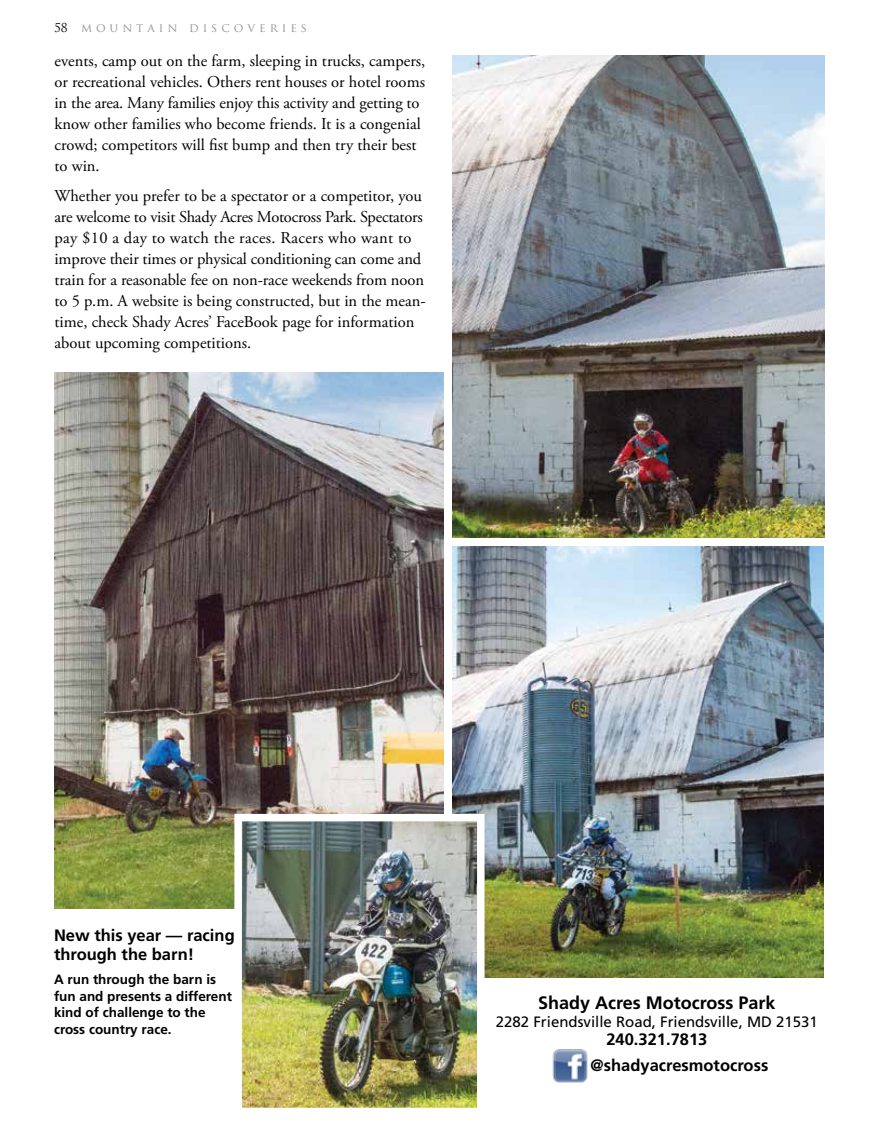
<style>
.page{position:relative;width:878px;height:1134px;background:#fff}
.page>*{position:absolute;margin:0;border:0;box-sizing:border-box;transform-origin:0 0}
.t1{font:700 18px "Frutiger";color:#000}
.t2{font:16.5px/21px "Adobe Garamond Pro";color:#000}
.t3{font:700 16.5px/19.5px "Frutiger";color:#000}
.t4{font:15px "Frutiger";color:#000}
.t5{font:700 13.5px/16.5px "Frutiger";color:#000}
.t6{font:12px "Trajan Pro";color:#939598}
.s1{color:#000}
</style>
<div class="page">
<img style="left:55px;top:372px;width:388px;height:537px">
<img style="left:452px;top:55px;width:372px;height:483px">
<img style="left:452px;top:547px;width:371px;height:431px">
<img style="left:243px;top:823px;width:232px;height:283px">
<div style="left:234px;top:814px;width:250px;height:301px;border:8px solid #fff"></div>
<img style="left:552px;top:1049px;width:36px;height:34px">
<p class="t6" style="left:54px;top:20px;width:254px"><span class="s1">58</span> M O U N T A I N D I S C O V E R I E S</p>
<p class="t2" style="left:55px;top:51px;width:372px">events, camp out on the farm, sleeping in trucks, campers, or recreational vehicles. Others rent houses or hotel rooms in the area. Many families enjoy this activity and getting to know other families who become friends. It is a congenial crowd; competitors will fist bump and then try their best to win.</p>
<p class="t2" style="left:55px;top:186px;width:373px">Whether you prefer to be a spectator or a competitor, you are welcome to visit Shady Acres Motocross Park. Spectators pay $10 a day to watch the races. Racers who want to improve their times or physical conditioning can come and train for a reasonable fee on non-race weekends from noon to 5 p.m. A website is being constructed, but in the mean&shy;time, check Shady Acres’ FaceBook page for information about upcoming competitions.</p>
<p class="t3" style="left:54px;top:925px;width:182px">New this year — racing through the barn!</p>
<p class="t5" style="left:54px;top:971px;width:179px">A run through the barn is fun and presents a different kind of challenge to the cross country race.</p>
<p class="t1" style="left:538px;top:992px;width:239px">Shady Acres Motocross Park</p>
<p class="t4" style="left:496px;top:1012px;width:323px">2282 Friendsville Road, Friendsville, MD 21531</p>
<p class="t3" style="left:590px;top:1025px;width:179px;line-height:27px;text-indent:16px">240.321.7813 @shadyacresmotocross</p>
</div>
